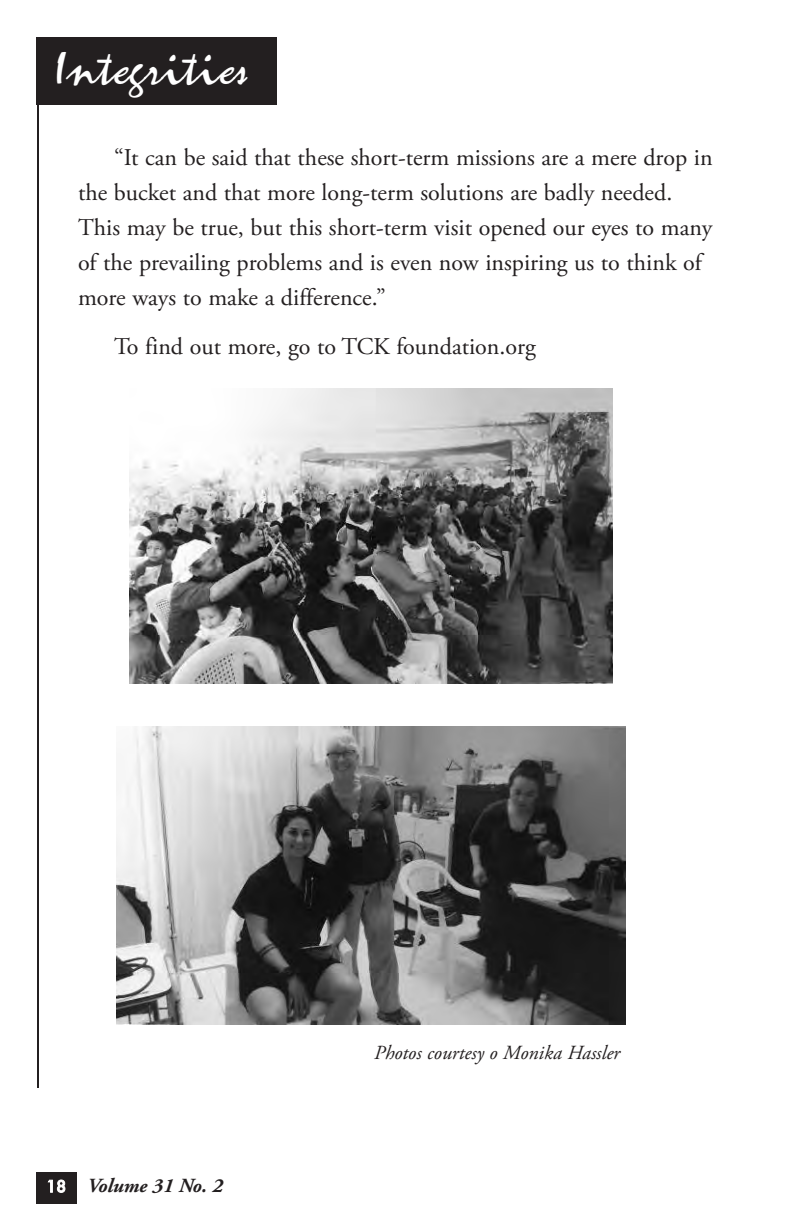
<style>
.page{position:relative;width:792px;height:1224px;background:#fff}
.page>*{position:absolute;margin:0;border:0;box-sizing:border-box;transform-origin:0 0}
.t1{font:48px "Zephyr Script";color:#fff}
.t2{font:24px/35px "Adobe Garamond Pro";color:#231f20}
.t3{font:italic 20px "Adobe Garamond Pro";color:#231f20}
.t4{font:italic 700 20px "Adobe Garamond Pro";color:#231f20}
.s1{font-family:"Futura";font-weight:500;font-style:normal;font-size:16px;color:#fff}
</style>
<div class="page">
<hr style="left:37px;top:85px;width:2px;height:1003px;background:#231f20">
<div style="left:36px;top:1172px;width:40px;height:32px;background:#231f20"></div>
<div style="left:37px;top:37px;width:240px;height:68px;background:#231f20"></div>
<img style="left:130px;top:388px;width:482px;height:295px">
<img style="left:117px;top:727px;width:509px;height:298px">
<h1 class="t1" style="left:54px;top:38px;width:194px">Integrities</h1>
<p class="t2" style="left:78px;top:142px;width:636px;text-indent:36px">“It can be said that these short-term missions are a mere drop in the bucket and that more long-term solutions are badly needed.<br>This may be true, but this short-term visit opened our eyes to many of the prevailing problems and is even now inspiring us to think of more ways to make a difference.”</p>
<p class="t2" style="left:114px;top:331px;width:423px">To find out more, go to TCK foundation.org</p>
<p class="t4" style="left:46px;top:1177px;width:178px"><span class="s1">18</span> Volume 31 No. 2</p>
<p class="t3" style="left:374px;top:1044px;width:248px">Photos courtesy o Monika Hassler</p>
</div>
